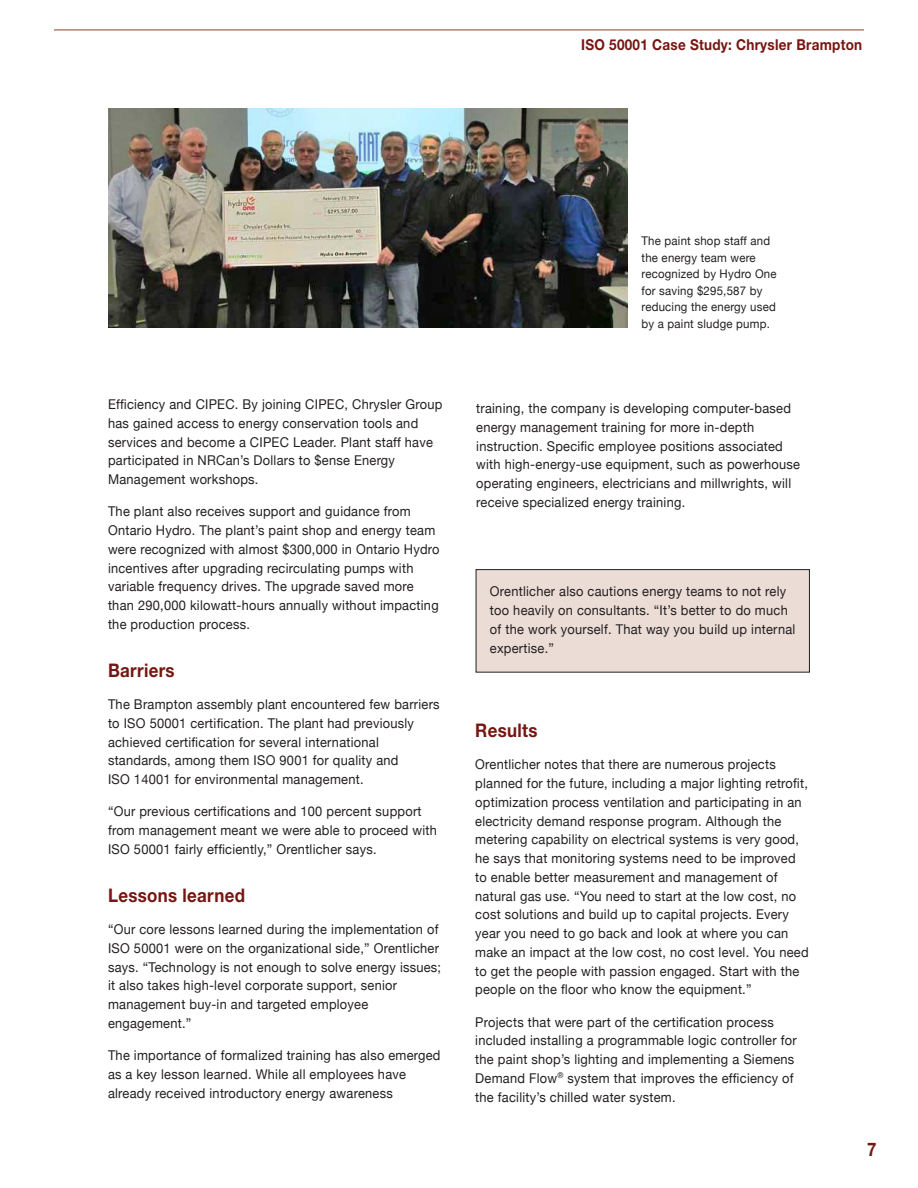
<style>
.page{position:relative;width:918px;height:1188px;background:#fff}
.page>*{position:absolute;margin:0;border:0;box-sizing:border-box;transform-origin:0 0}
.t1{font:700 18.75px "Helvetica Neue";letter-spacing:.02em;color:#751612;scale:.9 1}
.t2{font:700 15px "Helvetica Neue";letter-spacing:.02em;color:#751612;scale:.9 1}
.t3{font:13.5px/18.8px "Helvetica Neue";letter-spacing:.02em;color:#231f20;scale:.95 1}
.t4{font:12px/16.5px "Helvetica Neue";letter-spacing:.02em;color:#231f20;scale:.95 1}
</style>
<div class="page">
<hr style="left:54px;top:29px;width:810px;height:2px;background:#b4806d">
<img style="left:108px;top:108px;width:519px;height:220px">
<div style="left:476px;top:570px;width:333px;height:102px;background:#ebdcd5"></div>
<div style="left:476px;top:569px;width:334px;height:104px;border:1px solid #231f20"></div>
<p class="t2" style="left:581px;top:36px;width:314px">ISO 50001 Case Study: Chrysler Brampton</p>
<p class="t3" style="left:108px;top:395px;width:354px">Efficiency and CIPEC. By joining CIPEC, Chrysler Group has gained access to energy conservation tools and services and become a CIPEC Leader. Plant staff have participated in NRCan’s Dollars to $ense Energy Management workshops.</p>
<p class="t3" style="left:108px;top:502px;width:351px">The plant also receives support and guidance from Ontario Hydro. The plant’s paint shop and energy team were recognized with almost $300,000 in Ontario Hydro incentives after upgrading recirculating pumps with variable frequency drives. The upgrade saved more than 290,000 kilowatt-hours annually without impacting the production process.</p>
<h2 class="t1" style="left:108px;top:659px;width:76px">Barriers</h2>
<p class="t3" style="left:108px;top:695px;width:351px">The Brampton assembly plant encountered few barriers to ISO 50001 certification. The plant had previously achieved certification for several international standards, among them ISO 9001 for quality and<br>ISO 14001 for environmental management.</p>
<p class="t3" style="left:108px;top:802px;width:348px">“Our previous certifications and 100 percent support from management meant we were able to proceed with<br>ISO 50001 fairly efficiently,” Orentlicher says.</p>
<h2 class="t1" style="left:108px;top:884px;width:154px">Lessons learned</h2>
<p class="t3" style="left:108px;top:920px;width:352px">“Our core lessons learned during the implementation of ISO 50001 were on the organizational side,” Orentlicher says. “Technology is not enough to solve energy issues; it also takes high-level corporate support, senior management buy-in and targeted employee engagement.”</p>
<p class="t3" style="left:108px;top:1046px;width:351px">The importance of formalized training has also emerged as a key lesson learned. While all employees have already received introductory energy awareness</p>
<p class="t4" style="left:642px;top:232px;width:144px">The paint shop staff and the energy team were recognized by Hydro One for saving $295,587 by reducing the energy used by a paint sludge pump.</p>
<p class="t3" style="left:476px;top:399px;width:342px">training, the company is developing computer-based energy management training for more in-depth instruction. Specific employee positions associated with high-energy-use equipment, such as powerhouse operating engineers, electricians and millwrights, will receive specialized energy training.</p>
<p class="t3" style="left:490px;top:582px;width:323px">Orentlicher also cautions energy teams to not rely too heavily on consultants. “It’s better to do much of the work yourself. That way you build up internal expertise.”</p>
<h2 class="t1" style="left:475px;top:719px;width:71px">Results</h2>
<p class="t3" style="left:475px;top:755px;width:352px">Orentlicher notes that there are numerous projects planned for the future, including a major lighting retrofit, optimization process ventilation and participating in an electricity demand response program. Although the metering capability on electrical systems is very good, he says that monitoring systems need to be improved to enable better measurement and management of natural gas use. “You need to start at the low cost, no cost solutions and build up to capital projects. Every year you need to go back and look at where you can make an impact at the low cost, no cost level. You need to get the people with passion engaged. Start with the people on the floor who know the equipment.”</p>
<p class="t3" style="left:475px;top:1012px;width:340px">Projects that were part of the certification process included installing a programmable logic controller for the paint shop’s lighting and implementing a Siemens Demand Flow<sup>®</sup> system that improves the efficiency of the facility’s chilled water system.</p>
<h1 class="t1" style="left:867px;top:1138px;width:12px">7</h1>
</div>
